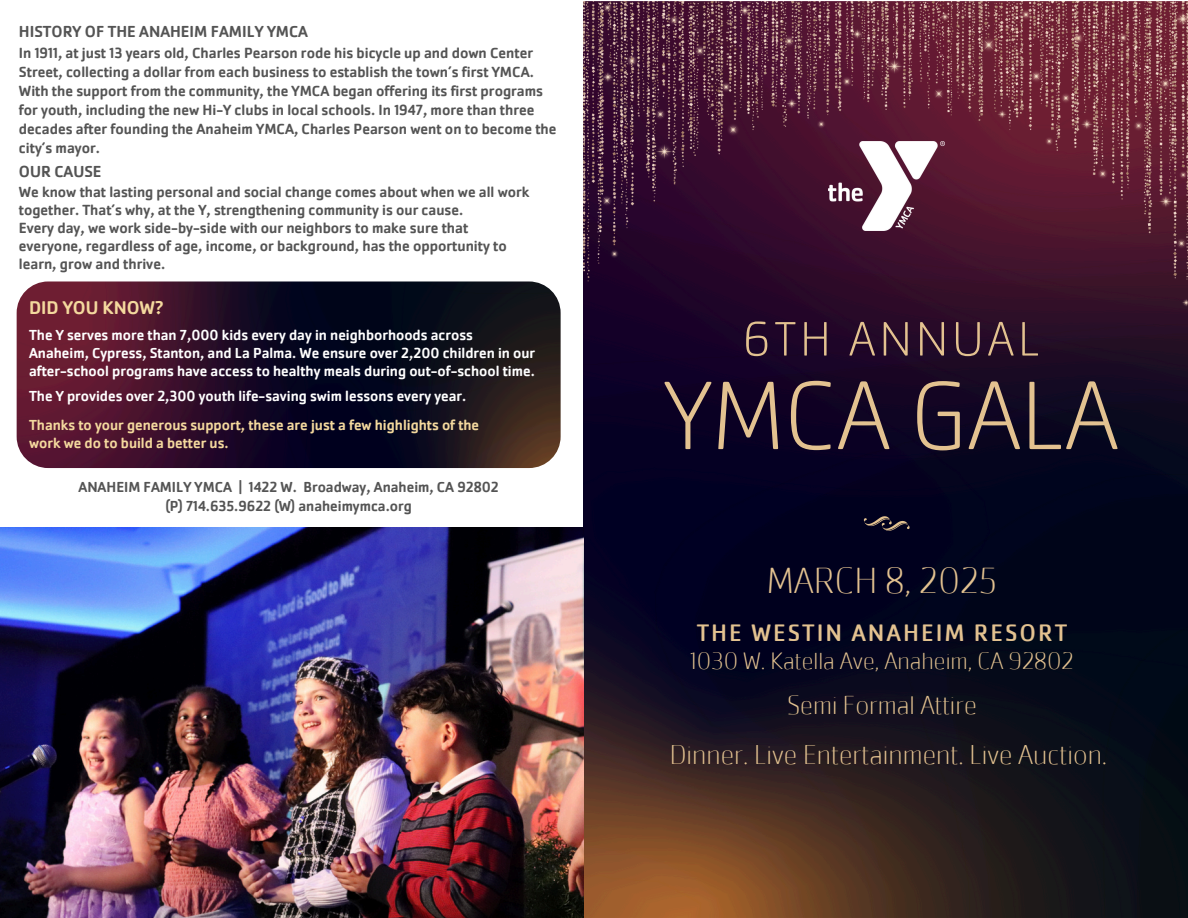
<style>
.page{position:relative;width:1188px;height:918px;background:#fff}
.page>*{position:absolute;margin:0;border:0;box-sizing:border-box;transform-origin:0 0}
.t1{font:200 100.8px "Cachet W05";color:#e3c290}
.t2{font:200 50.1px "Cachet W05";letter-spacing:.08em;color:#e3c290}
.t3{font:200 37.65px "Cachet W05";color:#e3c290}
.t4{font:200 28.2px "Cachet W05";color:#e3c290}
.t5{font:200 27px "Cachet W05";color:#e3c290}
.t6{font:200 24.6px "Cachet W05";color:#e3c290}
.t7{font:24.6px "Cachet W05";letter-spacing:.08em;color:#e3c290}
.t8{font:500 19.05px "Cachet W05";color:#f4d99e}
.t9{font:500 16.5px "Cachet W05";color:#545454}
.t10{font:500 15.15px/19.2px "Cachet W05";color:#545454}
.t11{font:500 15px/18px "Cachet W05";color:#fff}
.t12{font:500 15px "Cachet W05";color:#f4d99e}
.t13{font:500 15px "Cachet W05";color:#545454}
</style>
<div class="page">
<img style="left:583px;top:392px;width:605px;height:526px">
<img style="left:17px;top:281px;width:544px;height:187px;border-radius:32px">
<svg style="left:863px;top:516px;width:47px;height:15px"></svg>
<img style="left:583px;top:2px;width:605px;height:390px">
<img style="left:0;top:528px;width:583px;height:390px">
<p class="t9" style="left:19px;top:22px;width:291px">HISTORY OF THE ANAHEIM FAMILY YMCA</p>
<p class="t10" style="left:19px;top:43px;width:516px">In 1911, at just 13 years old, Charles Pearson rode his bicycle up and down Center</p>
<p class="t10" style="left:19px;top:62px;width:526px">Street, collecting a dollar from each business to establish the town’s first YMCA.<br>With the support from the community, the YMCA began offering its first programs for youth, including the new Hi-Y clubs in local schools. In 1947, more than three</p>
<p class="t10" style="left:19px;top:120px;width:539px">decades after founding the Anaheim YMCA, Charles Pearson went on to become the</p>
<p class="t10" style="left:19px;top:139px;width:83px">city’s mayor.</p>
<p class="t9" style="left:19px;top:162px;width:84px">OUR CAUSE</p>
<p class="t10" style="left:19px;top:183px;width:512px;line-height:18px">We know that lasting personal and social change comes about when we all work together. That’s why, at the Y, strengthening community is our cause.</p>
<p class="t10" style="left:19px;top:219px;width:451px">Every day, we work side-by-side with our neighbors to make sure that</p>
<p class="t10" style="left:19px;top:237px;width:490px">everyone, regardless of age, income, or background, has the opportunity to</p>
<p class="t10" style="left:19px;top:255px;width:148px">learn, grow and thrive.</p>
<p class="t8" style="left:29px;top:297px;width:136px">DID YOU KNOW?</p>
<p class="t11" style="left:29px;top:326px;width:445px">The Y serves more than 7,000 kids every day in neighborhoods across</p>
<h2 class="t11" style="left:29px;top:344px;width:508px">Anaheim, Cypress, Stanton, and La Palma. We ensure over 2,200 children in our after-school programs have access to healthy meals during out-of-school time.</h2>
<p class="t11" style="left:29px;top:387px;width:439px">The Y provides over 2,300 youth life-saving swim lessons every year.</p>
<h1 class="t12" style="left:29px;top:416px;width:452px">Thanks to your generous support, these are just a few highlights of the</h1>
<p class="t12" style="left:29px;top:434px;width:201px">work we do to build a better us.</p>
<p class="t13" style="left:78px;top:478px;width:422px">ANAHEIM FAMILY YMCA | 1422 W. Broadway, Anaheim, CA 92802</p>
<p class="t13" style="left:165px;top:498px;width:248px">(P) 714.635.9622 (W) anaheimymca.org</p>
<p class="t2" style="left:743px;top:311px;width:299px">6TH ANNUAL</p>
<p class="t1" style="left:664px;top:359px;width:456px">YMCA GALA</p>
<h3 class="t3" style="left:767px;top:559px;width:232px">MARCH 8, 2025</h3>
<h5 class="t7" style="left:697px;top:618px;width:372px">THE WESTIN ANAHEIM RESORT</h5>
<h6 class="t6" style="left:690px;top:647px;width:385px">1030 W. Katella Ave, Anaheim, CA 92802</h6>
<h4 class="t5" style="left:787px;top:690px;width:191px">Semi Formal Attire</h4>
<h4 class="t4" style="left:670px;top:738px;width:439px">Dinner. Live Entertainment. Live Auction.</h4>
</div>
